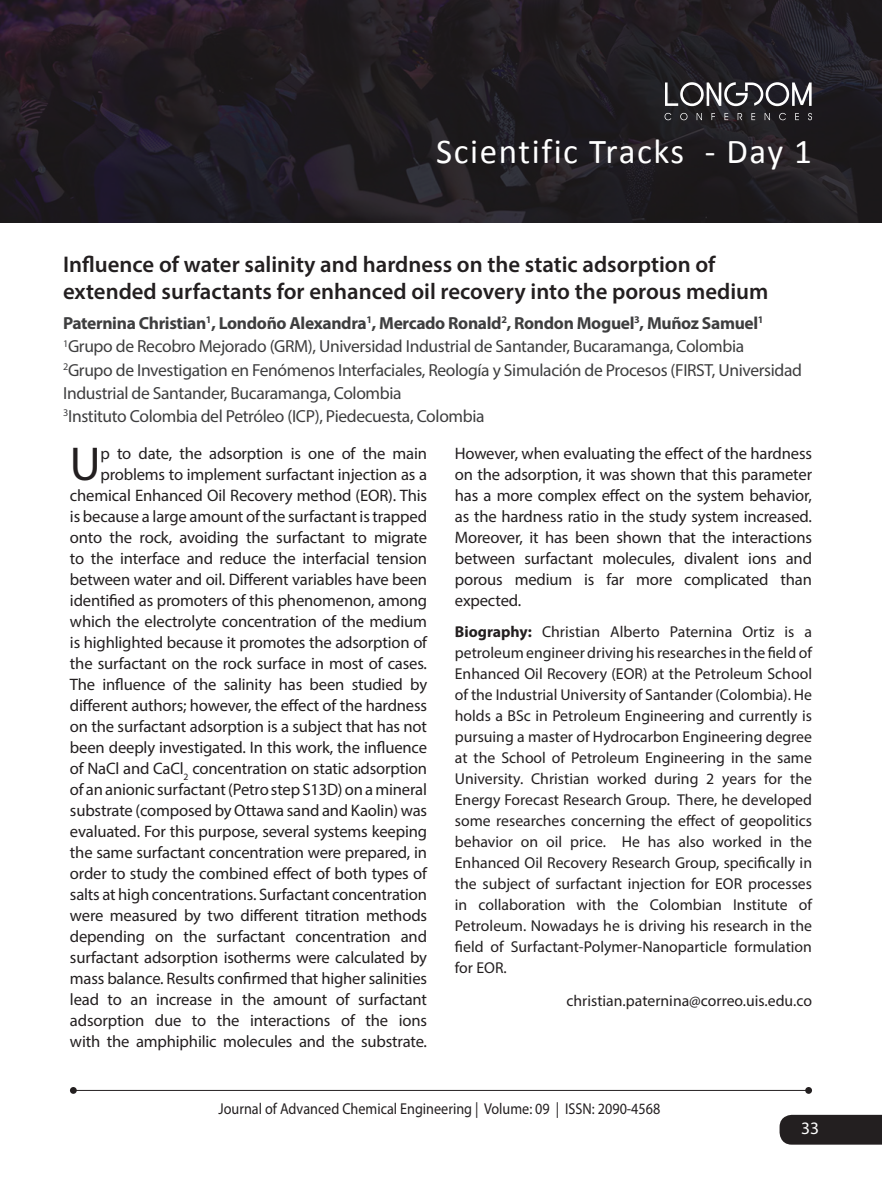
<style>
.page{position:relative;width:882px;height:1197px;background:#fff}
.page>*{position:absolute;margin:0;border:0;box-sizing:border-box;transform-origin:0 0}
.Mail_ID{font:47.77px "Myriad Pro";color:#231f20}
.t1{font:35px "Calibri";letter-spacing:.045em;color:#fff}
.t2{font:600 22.75px/27.3px "Myriad Pro";color:#231f20}
.t3{font:17.5px/23.1px "Myriad Pro";letter-spacing:-.02em;color:#3e3e3f}
.t4{font:700 17.5px "Myriad Pro";letter-spacing:-.02em;color:#3e3e3f}
.t5{font:17.5px "Myriad Pro";color:#fff}
.Mail_ID-2{font:16.62px/21px "Myriad Pro";letter-spacing:-.01em;color:#231f20;text-align:right}
.Abstract{font:15.75px/21px "Myriad Pro";color:#231f20;text-align:justify}
.Abstract-2{font:15.75px "Myriad Pro";color:#231f20;scale:.9 1}
.s1{font-weight:700}
</style>
<div class="page">
<img style="left:0;top:0;width:882px;height:223px">
<div style="left:780px;top:1115px;width:102px;height:30px;background:#231f20"></div>
<div style="left:70px;top:1087px;width:7px;height:7px;background:#231f20;border-radius:50%"></div>
<hr style="left:73px;top:1090px;width:738px;height:1px;background:#231f20">
<div style="left:805px;top:1087px;width:7px;height:7px;background:#231f20;border-radius:50%"></div>
<svg style="left:665px;top:82px;width:147px;height:24px"></svg>
<svg style="left:665px;top:113px;width:6px;height:7px"></svg>
<svg style="left:680px;top:113px;width:7px;height:7px"></svg>
<svg style="left:697px;top:113px;width:5px;height:7px"></svg>
<svg style="left:712px;top:113px;width:3px;height:7px"></svg>
<svg style="left:725px;top:113px;width:3px;height:7px"></svg>
<svg style="left:738px;top:113px;width:4px;height:7px"></svg>
<svg style="left:751px;top:113px;width:4px;height:7px"></svg>
<svg style="left:765px;top:113px;width:5px;height:7px"></svg>
<svg style="left:779px;top:113px;width:7px;height:7px"></svg>
<svg style="left:795px;top:113px;width:4px;height:7px"></svg>
<svg style="left:808px;top:113px;width:4px;height:7px"></svg>
<p class="t1" style="left:436px;top:129px;width:377px">Scientific Tracks - Day 1</p>
<p class="t2" style="left:63px;top:250px;width:707px">Influence of water salinity and hardness on the static adsorption of extended surfactants for enhanced oil recovery into the porous medium</p>
<p class="t4" style="left:63px;top:312px;width:702px">Paternina Christian<sup>1</sup>, Londoño Alexandra<sup>1</sup>, Mercado Ronald<sup>2</sup>, Rondon Moguel<sup>3</sup>, Muñoz Samuel<sup>1</sup></p>
<p class="t3" style="left:63px;top:335px;width:683px"><sup>1</sup>Grupo de Recobro Mejorado (GRM), Universidad Industrial de Santander, Bucaramanga, Colombia</p>
<p class="t3" style="left:63px;top:358px;width:741px"><sup>2</sup>Grupo de Investigation en Fenómenos Interfaciales, Reología y Simulación de Procesos (FIRST, Universidad<br>Industrial de Santander, Bucaramanga, Colombia</p>
<p class="t3" style="left:63px;top:404px;width:423px"><sup>3</sup>Instituto Colombia del Petróleo (ICP), Piedecuesta, Colombia</p>
<p class="Mail_ID-2" style="left:70px;top:443px;width:359px">p to date, the adsorption is one of the main problems to implement surfactant injection as a chemical Enhanced Oil Recovery method (EOR). This is because a large amount of the surfactant is trapped onto the rock, avoiding the surfactant to migrate to the interface and reduce the interfacial tension between water and oil. Different variables have been identified as promoters of this phenomenon, among which the electrolyte concentration of the medium is highlighted because it promotes the adsorption of the surfactant on the rock surface in most of cases.<br>The influence of the salinity has been studied by different authors; however, the effect of the hardness on the surfactant adsorption is a subject that has not been deeply investigated. In this work, the influence of NaCl and CaCl<sub>2</sub> concentration on static adsorption of an anionic surfactant (Petro step S13D) on a mineral substrate (composed by Ottawa sand and Kaolin) was evaluated. For this purpose, several systems keeping the same surfactant concentration were prepared, in order to study the combined effect of both types of salts at high concentrations. Surfactant concentration were measured by two different titration methods depending on the surfactant concentration and surfactant adsorption isotherms were calculated by mass balance. Results confirmed that higher salinities lead to an increase in the amount of surfactant adsorption due to the interactions of the ions with the amphiphilic molecules and the substrate.</p>
<p class="Mail_ID-2" style="left:455px;top:443px;width:359px;text-align:justify">However, when evaluating the effect of the hardness on the adsorption, it was shown that this parameter has a more complex effect on the system behavior, as the hardness ratio in the study system increased.<br>Moreover, it has been shown that the interactions between surfactant molecules, divalent ions and porous medium is far more complicated than expected.</p>
<p class="Mail_ID" style="left:70px;top:435px;width:32px">U</p>
<p class="Abstract" style="left:455px;top:621px;width:359px"><span class="s1">Biography:</span> Christian Alberto Paternina Ortiz is a petroleum engineer driving his researches in the field of Enhanced Oil Recovery (EOR) at the Petroleum School of the Industrial University of Santander (Colombia). He holds a BSc in Petroleum Engineering and currently is pursuing a master of Hydrocarbon Engineering degree at the School of Petroleum Engineering in the same University. Christian worked during 2 years for the Energy Forecast Research Group. There, he developed some researches concerning the effect of geopolitics behavior on oil price. He has also worked in the Enhanced Oil Recovery Research Group, specifically in the subject of surfactant injection for EOR processes in collaboration with the Colombian Institute of Petroleum. Nowadays he is driving his research in the field of Surfactant-Polymer-Nanoparticle formulation for EOR.</p>
<p class="Abstract" style="left:566px;top:990px;width:247px">christian.paternina@correo.uis.edu.co</p>
<p class="Abstract-2" style="left:219px;top:1099px;width:492px">Journal of Advanced Chemical Engineering | Volume: 09 | ISSN: 2090-4568</p>
<p class="t5" style="left:801px;top:1117px;width:19px">33</p>
</div>
